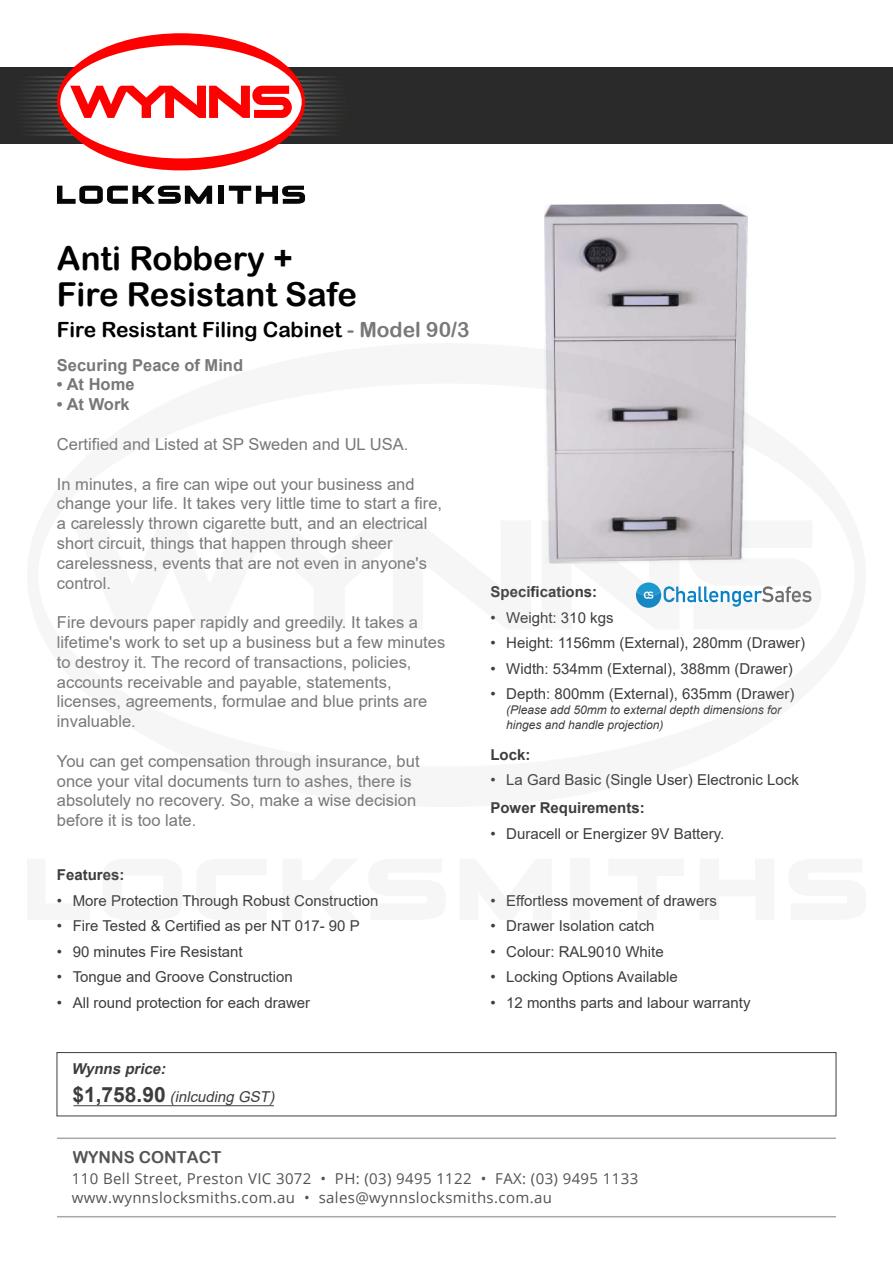
<style>
.page{position:relative;width:893px;height:1263px;background:#fff}
.page>*{position:absolute;margin:0;border:0;box-sizing:border-box;transform-origin:0 0}
.t1{font:33px/36px "Arial Rounded MT Bold";color:#000}
.t2{font:21px "Arial Rounded MT Bold";color:#000}
.t3{font:16.5px/19.8px "Arial";color:#78787b}
.t4{font:700 16.5px "Arial";color:#78787b}
.t5{font:16.5px "Arial Rounded MT Bold";color:#545455}
.t6{font:15px "Arial";color:#3d3d3f}
.t7{font:15px/19.5px "Open Sans";letter-spacing:.025em;color:#535355}
.t8{font:700 15px "Arial";color:#3d3d3f}
.t9{font:italic 15px/27.3px "Arial";color:#3d3d3f}
.t10{font:italic 12px/15px "Arial";color:#3d3d3f}
.s1{color:#78787b}
.s2{font-weight:700}
.s3{font-weight:700;font-style:normal;font-size:21px}
</style>
<div class="page">
<div style="left:0;top:67px;width:893px;height:77px;background:#2a2a2a"></div>
<svg style="left:57px;top:185px;width:155px;height:19px"></svg>
<div style="left:218px;top:186px;width:5px;height:18px;background:#060606"></div>
<svg style="left:229px;top:186px;width:76px;height:18px"></svg>
<svg style="left:27px;top:33px;width:309px;height:137px"></svg>
<hr style="left:57px;top:1137px;width:779px;height:2px;background:#a8a8a9">
<hr style="left:57px;top:1216px;width:779px;height:1px;background:#a8a8a9">
<img style="left:544px;top:204px;width:204px;height:139px">
<div style="left:57px;top:1052px;width:779px;height:64px;border:1px solid #3d3d3f"></div>
<hr style="left:73px;top:1105px;width:201px;height:1px;background:#3d3d3f">
<div style="left:571px;top:858px;width:19px;height:62px;background:#f6f6f6"></div>
<svg style="left:544px;top:343px;width:205px;height:177px;background:#cdc8ce"></svg>
<svg style="left:545px;top:520px;width:267px;height:88px"></svg>
<h1 class="t1" style="left:57px;top:240px;width:302px">Anti Robbery +<br>Fire Resistant Safe</h1>
<p class="t2" style="left:57px;top:317px;width:414px">Fire Resistant Filing Cabinet <span class="s1">- Model 90/3</span></p>
<p class="t4" style="left:57px;top:353px;width:188px">Securing Peace of Mind</p>
<p class="t4" style="left:57px;top:373px;width:79px">• At Home</p>
<p class="t4" style="left:57px;top:393px;width:74px">• At Work</p>
<p class="t3" style="left:57px;top:434px;width:353px">Certified and Listed at SP Sweden and UL USA.</p>
<p class="t3" style="left:57px;top:474px;width:387px">In minutes, a fire can wipe out your business and change your life. It takes very little time to start a fire, a carelessly thrown cigarette butt, and an electrical short circuit, things that happen through sheer carelessness, events that are not even in anyone's control.</p>
<p class="t3" style="left:57px;top:612px;width:390px">Fire devours paper rapidly and greedily. It takes a lifetime's work to set up a business but a few minutes to destroy it. The record of transactions, policies, accounts receivable and payable, statements, licenses, agreements, formulae and blue prints are invaluable.</p>
<p class="t3" style="left:57px;top:751px;width:364px">You can get compensation through insurance, but once your vital documents turn to ashes, there is absolutely no recovery. So, make a wise decision before it is too late.</p>
<p class="t8" style="left:57px;top:864px;width:69px">Features:</p>
<p class="t6" style="left:57px;top:890px;width:323px">• More Protection Through Robust Construction</p>
<p class="t6" style="left:57px;top:916px;width:304px">• Fire Tested &amp; Certified as per NT 017- 90 P</p>
<p class="t6" style="left:57px;top:941px;width:187px">• 90 minutes Fire Resistant</p>
<p class="t6" style="left:57px;top:967px;width:237px">• Tongue and Groove Construction</p>
<p class="t6" style="left:57px;top:992px;width:255px">• All round protection for each drawer</p>
<p class="t9" style="left:72px;top:1055px;width:208px"><span class="s2">Wynns price:<br></span><span class="s3">$ 1 , 7 5 8 . 9 0</span> (inlcuding GST)</p>
<p class="t8" style="left:490px;top:582px;width:108px">Specifications:</p>
<p class="t6" style="left:490px;top:607px;width:125px">• Weight: 310 kgs</p>
<p class="t6" style="left:490px;top:633px;width:316px">• Height: 1156mm (External), 280mm (Drawer)</p>
<p class="t6" style="left:490px;top:658px;width:304px">• Width: 534mm (External), 388mm (Drawer)</p>
<p class="t6" style="left:490px;top:684px;width:306px">• Depth: 800mm (External), 635mm (Drawer)</p>
<p class="t10" style="left:506px;top:703px;width:276px">(Please add 50mm to external depth dimensions for hinges and handle projection)</p>
<p class="t8" style="left:490px;top:744px;width:42px">Lock:</p>
<p class="t6" style="left:490px;top:770px;width:310px">• La Gard Basic (Single User) Electronic Lock</p>
<p class="t8" style="left:490px;top:797px;width:156px">Power Requirements:</p>
<p class="t6" style="left:490px;top:823px;width:235px">• Duracell or Energizer 9V Battery.</p>
<p class="t6" style="left:490px;top:890px;width:228px">• Effortless movement of drawers</p>
<p class="t6" style="left:490px;top:916px;width:166px">• Drawer Isolation catch</p>
<p class="t6" style="left:490px;top:941px;width:175px">• Colour: RAL9010 White</p>
<p class="t6" style="left:490px;top:967px;width:189px">• Locking Options Available</p>
<p class="t6" style="left:490px;top:992px;width:262px">• 12 months parts and labour warranty</p>
<p class="t5" style="left:73px;top:1147px;width:150px">WYNNS CONTACT</p>
<p class="t7" style="left:72px;top:1168px;width:568px">110 Bell Street, Preston VIC 3072 • PH: (03) 9495 1122 • FAX: (03) 9495 1133 www.wynnslocksmiths.com.au • sales@wynnslocksmiths.com.au</p>
</div>
